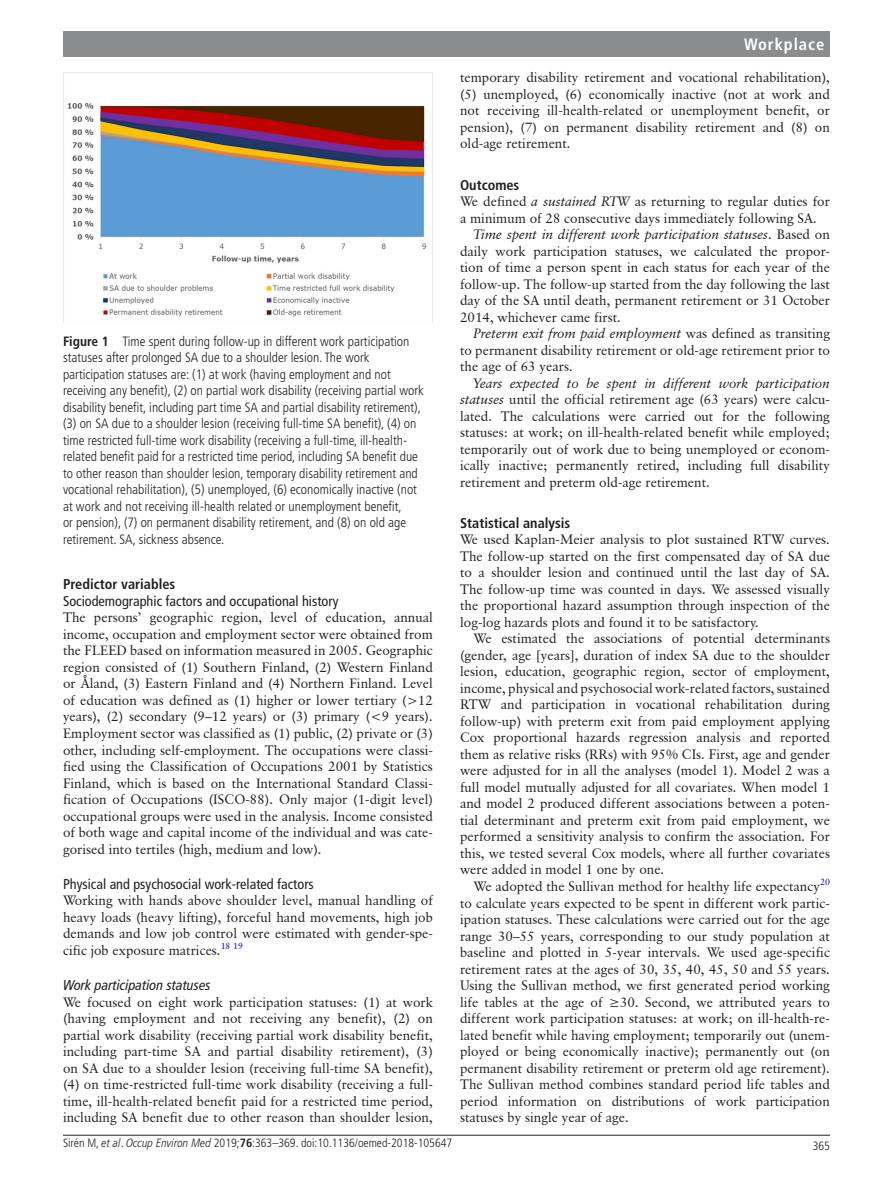
<style>
.page{position:relative;width:893px;height:1191px;background:#fff}
.page>*{position:absolute;margin:0;border:0;box-sizing:border-box;transform-origin:0 0}
.t1{font:700 condensed 16.5px "Frutiger LT Pro";letter-spacing:.055em;color:#fff}
.t2{font:condensed 14.25px "Frutiger LT Pro";color:#231f20}
.t3{font:700 condensed 14.25px "Frutiger LT Pro";color:#231f20}
.t4{font:italic condensed 14.25px "Frutiger LT Pro";color:#231f20}
.t5{font:13.5px/16.5px "Classical Garamond BT";color:#231f20;text-align:justify}
.t6{font:300 condensed 13.5px/16.5px "Frutiger LT Pro";color:#231f20}
.t7{font:italic 13.5px "Classical Garamond BT";color:#231f20}
.t8{font:300 condensed 12px "Frutiger LT Pro";color:#231f20}
.s1{font-weight:700}
.s2{font-style:italic}
.s3{font-style:normal}
</style>
<div class="page">
<hr style="left:63px;top:1134px;width:767px;height:1px;background:#231f20">
<div style="left:63px;top:31px;width:767px;height:25px;background:#8a8c8e"></div>
<img style="left:63px;top:72px;width:370px;height:249px">
<p class="t6" style="left:63px;top:333px;width:362px"><span class="s1">Figure 1</span> Time spent during follow-up in different work participation statuses after prolonged SA due to a shoulder lesion. The work participation statuses are: (1) at work (having employment and not receiving any benefit), (2) on partial work disability (receiving partial work disability benefit, including part time SA and partial disability retirement), (3) on SA due to a shoulder lesion (receiving full-time SA benefit), (4) on time restricted full-time work disability (receiving a full-time, ill-health&shy;related benefit paid for a restricted time period, including SA benefit due to other reason than shoulder lesion, temporary disability retirement and vocational rehabilitation), (5) unemployed, (6) economically inactive (not at work and not receiving ill-health related or unemployment benefit,<br>or pension), (7) on permanent disability retirement, and (8) on old age retirement. SA, sickness absence.</p>
<p class="t3" style="left:63px;top:575px;width:114px">Predictor variables</p>
<p class="t2" style="left:63px;top:593px;width:277px">Sociodemographic factors and occupational history</p>
<p class="t5" style="left:63px;top:609px;width:371px">The persons’ geographic region, level of education, annual income, occupation and employment sector were obtained from the FLEED based on information measured in 2005. Geographic region consisted of (1) Southern Finland, (2) Western Finland or Åland, (3) Eastern Finland and (4) Northern Finland. Level of education was defined as (1) higher or lower tertiary (&gt;12 years), (2) secondary (9–12 years) or (3) primary (&lt;9 years).<br>Employment sector was classified as (1) public, (2) private or (3) other, including self-employment. The occupations were classi&shy;fied using the Classification of Occupations 2001 by Statistics Finland, which is based on the International Standard Classi&shy;fication of Occupations (ISCO-88). Only major (1-digit level) occupational groups were used in the analysis. Income consisted of both wage and capital income of the individual and was cate&shy;gorised into tertiles (high, medium and low).</p>
<p class="t2" style="left:63px;top:875px;width:252px">Physical and psychosocial work-related factors</p>
<p class="t5" style="left:63px;top:892px;width:371px">Working with hands above shoulder level, manual handling of heavy loads (heavy lifting), forceful hand movements, high job demands and low job control were estimated with gender-spe&shy;cific job exposure matrices.<sup>18</sup> <sup>19</sup></p>
<p class="t4" style="left:63px;top:977px;width:149px">Work participation statuses</p>
<p class="t5" style="left:63px;top:993px;width:371px">We focused on eight work participation statuses: (1) at work (having employment and not receiving any benefit), (2) on partial work disability (receiving partial work disability benefit, including part-time SA and partial disability retirement), (3) on SA due to a shoulder lesion (receiving full-time SA benefit), (4) on time-restricted full-time work disability (receiving a full&shy;time, ill-health-related benefit paid for a restricted time period, including SA benefit due to other reason than shoulder lesion,</p>
<p class="t1" style="left:744px;top:34px;width:81px">Workplace</p>
<p class="t5" style="left:460px;top:69px;width:371px">temporary disability retirement and vocational rehabilitation), (5) unemployed, (6) economically inactive (not at work and not receiving ill-health-related or unemployment benefit, or pension), (7) on permanent disability retirement and (8) on old-age retirement.</p>
<p class="t3" style="left:460px;top:176px;width:61px">Outcomes</p>
<p class="t5" style="left:460px;top:193px;width:371px">We defined <span class="s2">a sustained RTW</span> as returning to regular duties for</p>
<p class="t5" style="left:460px;top:209px;width:358px">a minimum of 28 consecutive days immediately following SA.</p>
<p class="t7" style="left:474px;top:226px;width:358px">Time spent in different work participation statuses<span class="s3">. Based on</span></p>
<p class="t5" style="left:460px;top:242px;width:371px">daily work participation statuses, we calculated the propor-</p>
<p class="t5" style="left:460px;top:259px;width:371px">tion of time a person spent in each status for each year of the</p>
<p class="t5" style="left:460px;top:275px;width:371px">follow-up. The follow-up started from the day following the last</p>
<p class="t5" style="left:460px;top:292px;width:371px">day of the SA until death, permanent retirement or 31 October</p>
<p class="t5" style="left:460px;top:308px;width:162px">2014, whichever came first.</p>
<p class="t7" style="left:474px;top:325px;width:358px">Preterm exit from paid employment <span class="s3">was defined as transiting</span></p>
<p class="t5" style="left:460px;top:341px;width:371px">to permanent disability retirement or old-age retirement prior to</p>
<p class="t5" style="left:460px;top:358px;width:114px">the age of 63 years.</p>
<p class="t5" style="left:460px;top:374px;width:371px;text-indent:14px"><span class="s2">Years expected to be spent in different work participation statuses</span> until the official retirement age (63 years) were calcu&shy;lated. The calculations were carried out for the following statuses: at work; on ill-health-related benefit while employed; temporarily out of work due to being unemployed or econom&shy;ically inactive; permanently retired, including full disability retirement and preterm old-age retirement.</p>
<p class="t3" style="left:460px;top:514px;width:112px">Statistical analysis</p>
<p class="t5" style="left:460px;top:531px;width:371px">We used Kaplan-Meier analysis to plot sustained RTW curves.<br>The follow-up started on the first compensated day of SA due to a shoulder lesion and continued until the last day of SA.<br>The follow-up time was counted in days. We assessed visually the proportional hazard assumption through inspection of the log-log hazards plots and found it to be satisfactory.</p>
<p class="t5" style="left:460px;top:630px;width:371px;text-indent:14px">We estimated the associations of potential determinants (gender, age [years], duration of index SA due to the shoulder lesion, education, geographic region, sector of employment, income, physical and psychosocial work-related factors, sustained RTW and participation in vocational rehabilitation during follow-up) with preterm exit from paid employment applying Cox proportional hazards regression analysis and reported them as relative risks (RRs) with 95% CIs. First, age and gender were adjusted for in all the analyses (model 1). Model 2 was a full model mutually adjusted for all covariates. When model 1 and model 2 produced different associations between a poten&shy;tial determinant and preterm exit from paid employment, we performed a sensitivity analysis to confirm the association. For this, we tested several Cox models, where all further covariates were added in model 1 one by one.</p>
<p class="t5" style="left:460px;top:878px;width:371px;text-indent:14px">We adopted the Sullivan method for healthy life expectancy<sup>20 </sup>to calculate years expected to be spent in different work partic&shy;ipation statuses. These calculations were carried out for the age range 30–55 years, corresponding to our study population at baseline and plotted in 5-year intervals. We used age-specific retirement rates at the ages of 30, 35, 40, 45, 50 and 55 years.<br>Using the Sullivan method, we first generated period working life tables at the age of ≥30. Second, we attributed years to different work participation statuses: at work; on ill-health-re&shy;lated benefit while having employment; temporarily out (unem&shy;ployed or being economically inactive); permanently out (on permanent disability retirement or preterm old age retirement).<br>The Sullivan method combines standard period life tables and period information on distributions of work participation statuses by single year of age.</p>
<p class="t8" style="left:63px;top:1136px;width:391px">Sirén M, <span class="s2">et al</span>. <span class="s2">Occup Environ Med</span> 2019;<span class="s1">76</span>:363–369. doi:10.1136/oemed-2018-105647</p>
<p class="t8" style="left:813px;top:1138px;width:19px">365</p>
</div>
